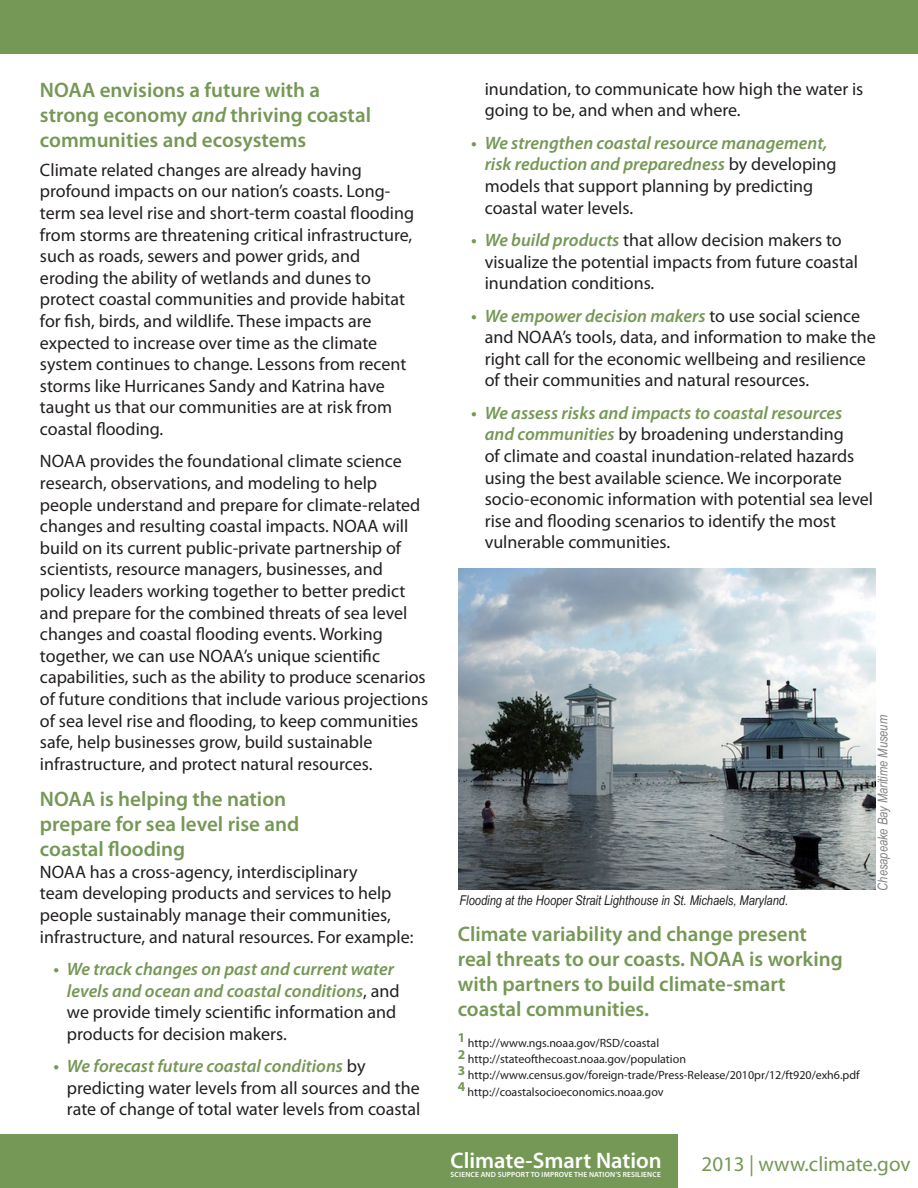
<style>
.page{position:relative;width:918px;height:1188px;background:#fff}
.page>*{position:absolute;margin:0;border:0;box-sizing:border-box;transform-origin:0 0}
.Review_Draft{font:600 22.5px "Myriad Pro";color:#fff}
.Body{font:600 21px/25.2px "Myriad Pro";color:#759856}
.Section_Heading{font:600 21px/25.2px "Myriad Pro";color:#759856}
.Section_Heading-2{font:21px "Myriad Pro";color:#759856}
.Body-2{font:18px/21.6px "Myriad Pro";color:#231f20}
.Body-3{font:italic 600 18px/21.6px "Myriad Pro";color:#759856}
.Photo_caption{font:italic 13.5px "Arial Narrow";color:#231f20}
.Photo_caption-2{font:italic 13.5px "Arial Narrow";color:#808285}
.Body-4{font:12px "Myriad Pro";color:#231f20}
.Review_Draft-2{font:600 7.5px "Myriad Pro";letter-spacing:.02em;color:#fff}
.s1{font-style:italic}
.s2{font-weight:400;font-style:normal;color:#231f20}
.s3{font-weight:600;font-style:italic;color:#759856}
</style>
<div class="page">
<div style="left:0;top:1134px;width:677px;height:54px;background:#759856"></div>
<div style="left:0;top:0;width:918px;height:54px;background:#759856"></div>
<img style="left:459px;top:569px;width:416px;height:321px">
<p class="Section_Heading" style="left:40px;top:77px;width:333px">NOAA envisions a future with a strong economy <span class="s1">and</span> thriving coastal communities and ecosystems</p>
<p class="Body-2" style="left:40px;top:159px;width:376px">Climate related changes are already having profound impacts on our nation’s coasts. Long&shy;term sea level rise and short-term coastal flooding from storms are threatening critical infrastructure, such as roads, sewers and power grids, and eroding the ability of wetlands and dunes to protect coastal communities and provide habitat for fish, birds, and wildlife. These impacts are expected to increase over time as the climate system continues to change. Lessons from recent storms like Hurricanes Sandy and Katrina have taught us that our communities are at risk from coastal flooding.</p>
<p class="Body-2" style="left:40px;top:450px;width:390px">NOAA provides the foundational climate science research, observations, and modeling to help people understand and prepare for climate-related changes and resulting coastal impacts. NOAA will build on its current public-private partnership of scientists, resource managers, businesses, and policy leaders working together to better predict and prepare for the combined threats of sea level changes and coastal flooding events. Working together, we can use NOAA’s unique scientific capabilities, such as the ability to produce scenarios of future conditions that include various projections of sea level rise and flooding, to keep communities safe, help businesses grow, build sustainable infrastructure, and protect natural resources.</p>
<p class="Body" style="left:40px;top:786px;width:261px">NOAA is helping the nation prepare for sea level rise and coastal flooding</p>
<p class="Body-2" style="left:40px;top:861px;width:375px">NOAA has a cross-agency, interdisciplinary<br>team developing products and services to help people sustainably manage their communities, infrastructure, and natural resources. For example:</p>
<p class="Body-3" style="left:67px;top:958px;width:334px;text-indent:-14px">• We track changes on past and current water levels and ocean and coastal conditions<span class="s2">, and we provide timely scientific information and products for decision makers.</span></p>
<p class="Body-2" style="left:67px;top:1055px;width:355px;text-indent:-14px"><span class="s3">• We forecast future coastal conditions</span> by predicting water levels from all sources and the rate of change of total water levels from coastal</p>
<p class="Body-2" style="left:485px;top:78px;width:380px">inundation, to communicate how high the water is going to be, and when and where.</p>
<p class="Body-2" style="left:485px;top:132px;width:353px;text-indent:-14px"><span class="s3">• We strengthen coastal resource management, risk reduction and preparedness</span> by developing models that support planning by predicting coastal water levels.</p>
<p class="Body-2" style="left:485px;top:229px;width:375px;text-indent:-14px"><span class="s3">• We build products</span> that allow decision makers to visualize the potential impacts from future coastal inundation conditions.</p>
<p class="Body-2" style="left:485px;top:304px;width:393px;text-indent:-14px"><span class="s3">• We empower decision makers</span> to use social science and NOAA’s tools, data, and information to make the right call for the economic wellbeing and resilience of their communities and natural resources.</p>
<p class="Body-2" style="left:485px;top:402px;width:390px;text-indent:-14px"><span class="s3">• We assess risks and impacts to coastal resources and communities</span> by broadening understanding<br>of climate and coastal inundation-related hazards using the best available science. We incorporate socio-economic information with potential sea level rise and flooding scenarios to identify the most vulnerable communities.</p>
<p class="Photo_caption" style="left:460px;top:891px;width:330px">Flooding at the Hooper Strait Lighthouse in St. Michaels, Maryland.</p>
<p class="Body" style="left:458px;top:921px;width:387px">Climate variability and change present real threats to our coasts. NOAA is working with partners to build climate-smart coastal communities.</p>
<p class="Body-4" style="left:458px;top:1036px;width:203px"><sup>1</sup> http://www.ngs.noaa.gov/RSD/coastal</p>
<p class="Body-4" style="left:458px;top:1052px;width:230px"><sup>2</sup> http://stateofthecoast.noaa.gov/population</p>
<p class="Body-4" style="left:458px;top:1068px;width:403px"><sup>3</sup> http://www.census.gov/foreign-trade/Press-Release/2010pr/12/ft920/exh6.pdf</p>
<p class="Body-4" style="left:458px;top:1084px;width:207px"><sup>4</sup> http://coastalsocioeconomics.noaa.gov</p>
<p class="Photo_caption-2" style="left:873px;top:891px;width:177px;rotate:-90deg">Chesapeake Bay Maritime Museum</p>
<p class="Review_Draft" style="left:451px;top:1146px;width:213px">Climate-Smart Nation</p>
<p class="Section_Heading-2" style="left:702px;top:1151px;width:210px">2013 | www.climate.gov</p>
<p class="Review_Draft-2" style="left:451px;top:1170px;width:212px">SCIENCE AND SUPPORT TO IMPROVE THE NATION’S RESILIENCE</p>
</div>
